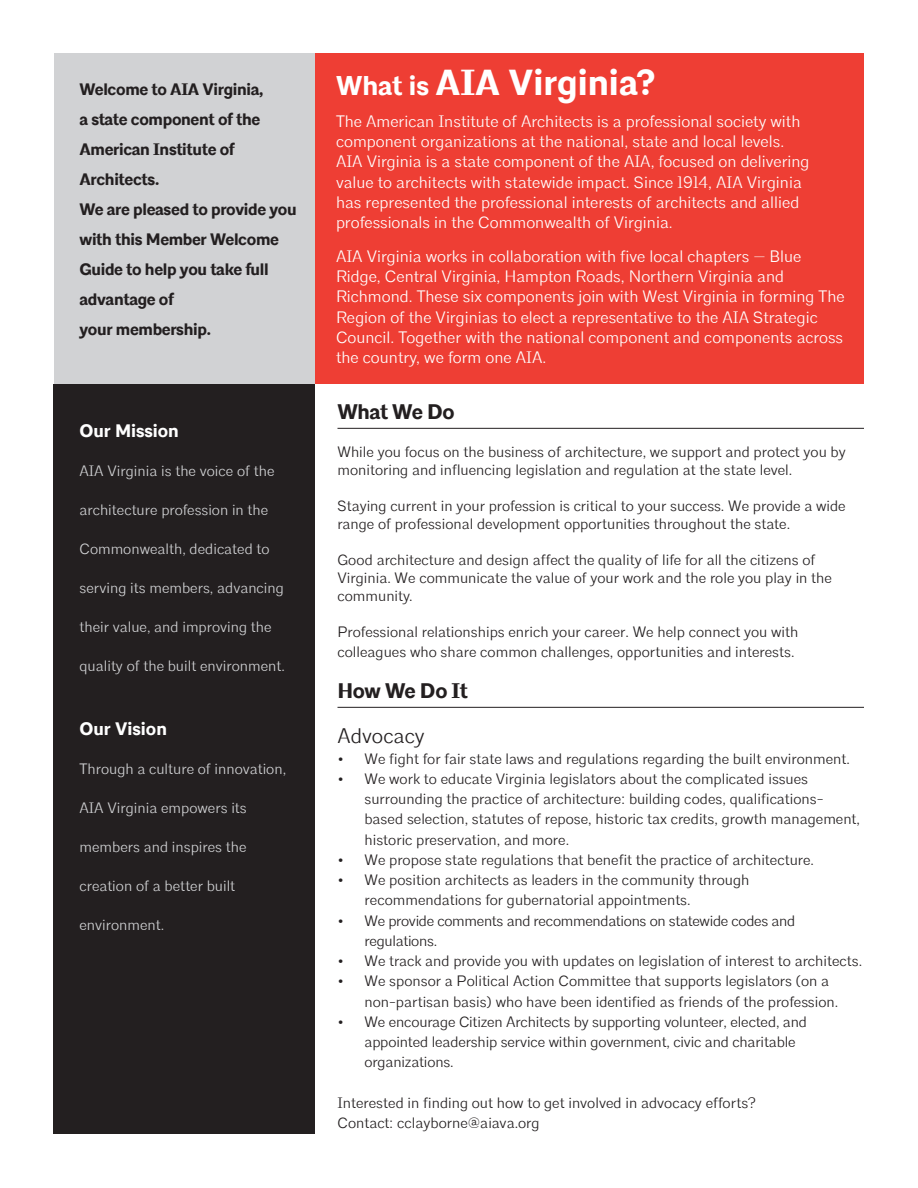
<style>
.page{position:relative;width:918px;height:1188px;background:#fff}
.page>*{position:absolute;margin:0;border:0;box-sizing:border-box;transform-origin:0 0}
.t1{font:700 36px "Architype";color:#fff}
.t2{font:700 21px "Architype";letter-spacing:-.02em;color:#231f20}
.t3{font:300 21px "Architype";color:#231f20}
.t4{font:700 18px "Architype";color:#fff}
.t5{font:300 16.5px/20.2px "Architype";color:#fff}
.t6{font:700 16.5px/30px "Architype";letter-spacing:-.02em;color:#231f20}
.t7{font:300 15px/20.2px "Architype";color:#231f20}
.t8{font:300 15px "Architype";color:#d1d2d4}
.t9{font:300 15px/20.2px "Architype";letter-spacing:-.02em;color:#231f20}
.s1{font-size:27px}
</style>
<div class="page">
<div style="left:54px;top:53px;width:261px;height:331px;background:#d1d2d4"></div>
<div style="left:315px;top:53px;width:549px;height:331px;background:#ee3e34"></div>
<hr style="left:338px;top:428px;width:526px;height:1px;background:#231f20">
<hr style="left:338px;top:707px;width:526px;height:1px;background:#231f20">
<div style="left:54px;top:384px;width:261px;height:750px;background:#231f20"></div>
<p class="t6" style="left:80px;top:75px;width:185px">Welcome to AIA Virginia, a state component of the<br>American Institute of<br>Architects.</p>
<p class="t6" style="left:80px;top:195px;width:219px">We are pleased to provide you with this Member Welcome<br>Guide to help you take full advantage of</p>
<p class="t6" style="left:80px;top:315px;width:133px">your membership.</p>
<p class="t4" style="left:80px;top:419px;width:101px">Our Mission</p>
<p class="t8" style="left:80px;top:461px;width:197px">AIA Virginia is the voice of the</p>
<p class="t8" style="left:80px;top:500px;width:190px">architecture profession in the</p>
<p class="t8" style="left:80px;top:539px;width:192px">Commonwealth, dedicated to</p>
<p class="t8" style="left:80px;top:578px;width:206px">serving its members, advancing</p>
<p class="t8" style="left:80px;top:617px;width:194px">their value, and improving the</p>
<p class="t8" style="left:80px;top:656px;width:207px">quality of the built environment.</p>
<p class="t4" style="left:80px;top:718px;width:89px">Our Vision</p>
<p class="t8" style="left:80px;top:760px;width:208px">Through a culture of innovation,</p>
<p class="t8" style="left:80px;top:799px;width:169px">AIA Virginia empowers its</p>
<p class="t8" style="left:80px;top:838px;width:169px">members and inspires the</p>
<p class="t8" style="left:80px;top:877px;width:157px">creation of a better built</p>
<p class="t8" style="left:80px;top:916px;width:86px">environment.</p>
<p class="t1" style="left:336px;top:60px;width:320px"><span class="s1">What is</span> AIA Virginia?</p>
<p class="t5" style="left:336px;top:111px;width:475px">The American Institute of Architects is a professional society with component organizations at the national, state and local levels.<br>AIA Virginia is a state component of the AIA, focused on delivering value to architects with statewide impact. Since 1914, AIA Virginia has represented the professional interests of architects and allied professionals in the Commonwealth of Virginia.</p>
<p class="t5" style="left:336px;top:246px;width:510px">AIA Virginia works in collaboration with five local chapters — Blue Ridge, Central Virginia, Hampton Roads, Northern Virginia and Richmond. These six components join with West Virginia in forming The Region of the Virginias to elect a representative to the AIA Strategic Council. Together with the national component and components across the country, we form one AIA.</p>
<p class="t2" style="left:338px;top:399px;width:119px">What We Do</p>
<p class="t7" style="left:338px;top:443px;width:510px;line-height:18px">While you focus on the business of architecture, we support and protect you by monitoring and influencing legislation and regulation at the state level.</p>
<p class="t7" style="left:338px;top:497px;width:510px;line-height:18px">Staying current in your profession is critical to your success. We provide a wide range of professional development opportunities throughout the state.</p>
<p class="t7" style="left:338px;top:551px;width:496px;line-height:18px">Good architecture and design affect the quality of life for all the citizens of<br>Virginia. We communicate the value of your work and the role you play in the community.</p>
<p class="t7" style="left:338px;top:622px;width:462px">Professional relationships enrich your career. We help connect you with colleagues who share common challenges, opportunities and interests.</p>
<p class="t2" style="left:338px;top:678px;width:132px">How We Do It</p>
<p class="t3" style="left:338px;top:724px;width:89px">Advocacy</p>
<p class="t7" style="left:338px;top:749px;width:514px">• We fight for fair state laws and regulations regarding the built environment.</p>
<p class="t7" style="left:364px;top:769px;width:497px;text-indent:-27px">• We work to educate Virginia legislators about the complicated issues surrounding the practice of architecture: building codes, qualifications&shy;based selection, statutes of repose, historic tax credits, growth management, historic preservation, and more.</p>
<p class="t7" style="left:338px;top:850px;width:478px">• We propose state regulations that benefit the practice of architecture.</p>
<p class="t7" style="left:364px;top:870px;width:387px;text-indent:-27px">• We position architects as leaders in the community through recommendations for gubernatorial appointments.</p>
<p class="t9" style="left:364px;top:911px;width:432px;text-indent:-27px">• We provide comments and recommendations on statewide codes and regulations.</p>
<p class="t7" style="left:338px;top:951px;width:526px">• We track and provide you with updates on legislation of interest to architects.</p>
<p class="t7" style="left:364px;top:971px;width:475px;text-indent:-27px">• We sponsor a Political Action Committee that supports legislators (on a non-partisan basis) who have been identified as friends of the profession.</p>
<p class="t7" style="left:364px;top:1012px;width:444px;text-indent:-27px">• We encourage Citizen Architects by supporting volunteer, elected, and appointed leadership service within government, civic and charitable organizations.</p>
<p class="t7" style="left:338px;top:1093px;width:420px">Interested in finding out how to get involved in advocacy efforts?<br>Contact: cclayborne@aiava.org</p>
</div>
